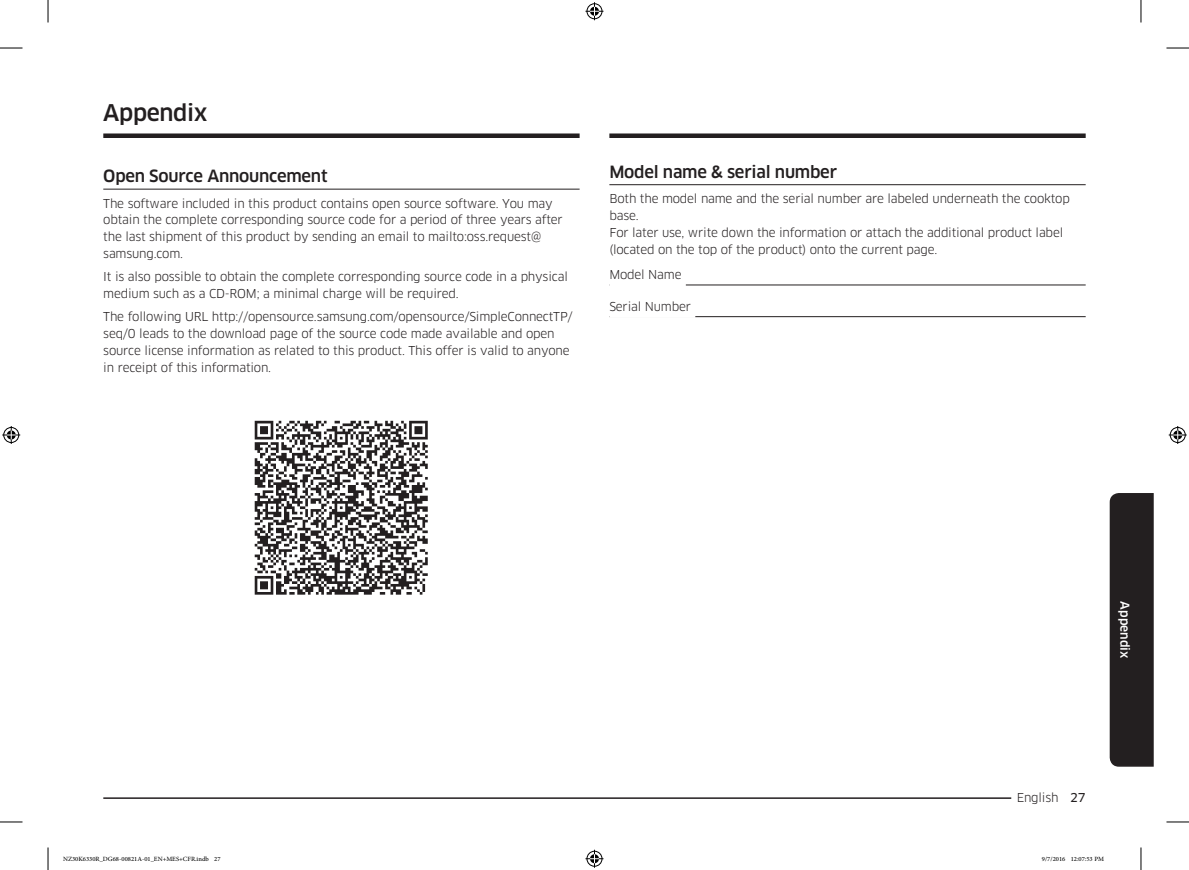
<style>
.page{position:relative;width:1189px;height:870px;background:#fff}
.page>*{position:absolute;margin:0;border:0;box-sizing:border-box;transform-origin:0 0}
.t1{font:500 22.5px "Samsung Clan Pro";letter-spacing:-.015em;color:#231f20}
.t2{font:500 16.5px "Samsung Clan Pro";letter-spacing:-.015em;color:#231f20}
.P_Split{font:12px/16.8px "Samsung Clan Pro";letter-spacing:-.015em;color:#231f20}
.P_UnderLine{font:12px "Samsung Clan Pro";letter-spacing:-.015em;color:#231f20}
.SIDEBAR{font:500 12px "Samsung Clan Pro";color:#fff}
.t3{font:9px "Adobe Arabic";color:#000}
.s1{font-family:"Samsung Clan Pro News"}
</style>
<div class="page">
<div style="left:103px;top:133px;width:477px;height:5px;background:#231f20"></div>
<div style="left:609px;top:133px;width:476px;height:5px;background:#231f20"></div>
<hr style="left:103px;top:797px;width:908px;height:2px;background:#231f20">
<svg style="left:1109px;top:493px;width:45px;height:274px;background:#2e2a2b"></svg>
<hr style="left:103px;top:189px;width:477px;height:1px;background:#231f20">
<img style="left:254px;top:420px;width:174px;height:175px">
<hr style="left:609px;top:184px;width:476px;height:1px;background:#231f20">
<hr style="left:609px;top:285px;width:476px;height:1px;background:#231f20">
<hr style="left:609px;top:283px;width:77px;height:3px;background:#fff">
<hr style="left:609px;top:316px;width:476px;height:1px;background:#231f20">
<hr style="left:609px;top:315px;width:86px;height:3px;background:#fff">
<svg style="left:0;top:48px;width:22px;height:1px"></svg>
<svg style="left:1166px;top:48px;width:23px;height:1px"></svg>
<svg style="left:0;top:822px;width:22px;height:1px"></svg>
<svg style="left:1166px;top:822px;width:23px;height:1px"></svg>
<svg style="left:48px;top:0;width:1px;height:22px"></svg>
<svg style="left:48px;top:847px;width:1px;height:23px"></svg>
<svg style="left:1141px;top:0;width:1px;height:22px"></svg>
<svg style="left:1141px;top:847px;width:1px;height:23px"></svg>
<svg style="left:585px;top:2px;width:18px;height:18px"></svg>
<svg style="left:585px;top:850px;width:18px;height:18px"></svg>
<svg style="left:2px;top:426px;width:18px;height:18px"></svg>
<svg style="left:1169px;top:426px;width:18px;height:18px"></svg>
<h1 class="t1" style="left:103px;top:100px;width:106px">Appendix</h1>
<h2 class="t2" style="left:103px;top:167px;width:226px">Open Source Announcement</h2>
<p class="P_Split" style="left:103px;top:195px;width:461px">The software included in this product contains open source software. You may obtain the complete corresponding source code for a period of three years after the last shipment of this product by sending an email to mailto:oss.request@ samsung.com.</p>
<p class="P_Split" style="left:103px;top:268px;width:466px">It is also possible to obtain the complete corresponding source code in a physical medium such as a CD-ROM; a minimal charge will be required.</p>
<p class="P_Split" style="left:103px;top:308px;width:471px">The following URL http://opensource.samsung.com/opensource/SimpleConnectTP/ seq/0 leads to the download page of the source code made available and open source license information as related to this product. This offer is valid to anyone in receipt of this information.</p>
<h2 class="t2" style="left:609px;top:162px;width:229px">Model name &amp; serial number</h2>
<p class="P_Split" style="left:609px;top:190px;width:462px">Both the model name and the serial number are labeled underneath the cooktop base.</p>
<p class="P_Split" style="left:609px;top:224px;width:455px">For later use, write down the information or attach the additional product label (located on the top of the product) onto the current page.</p>
<p class="P_UnderLine" style="left:609px;top:267px;width:74px">Model Name</p>
<p class="P_UnderLine" style="left:609px;top:299px;width:83px">Serial Number</p>
<p class="SIDEBAR" style="left:1132px;top:601px;width:58px;rotate:90deg">Appendix</p>
<p class="P_Split" style="left:1017px;top:789px;width:70px">English <span class="s1">27</span></p>
<p class="t3" style="left:63px;top:853px;width:159px">NZ30K6330R_DG68-00821A-01_EN+MES+CFR.indb 27</p>
<p class="t3" style="left:1042px;top:853px;width:64px">9/7/2016 12:07:53 PM</p>
</div>
